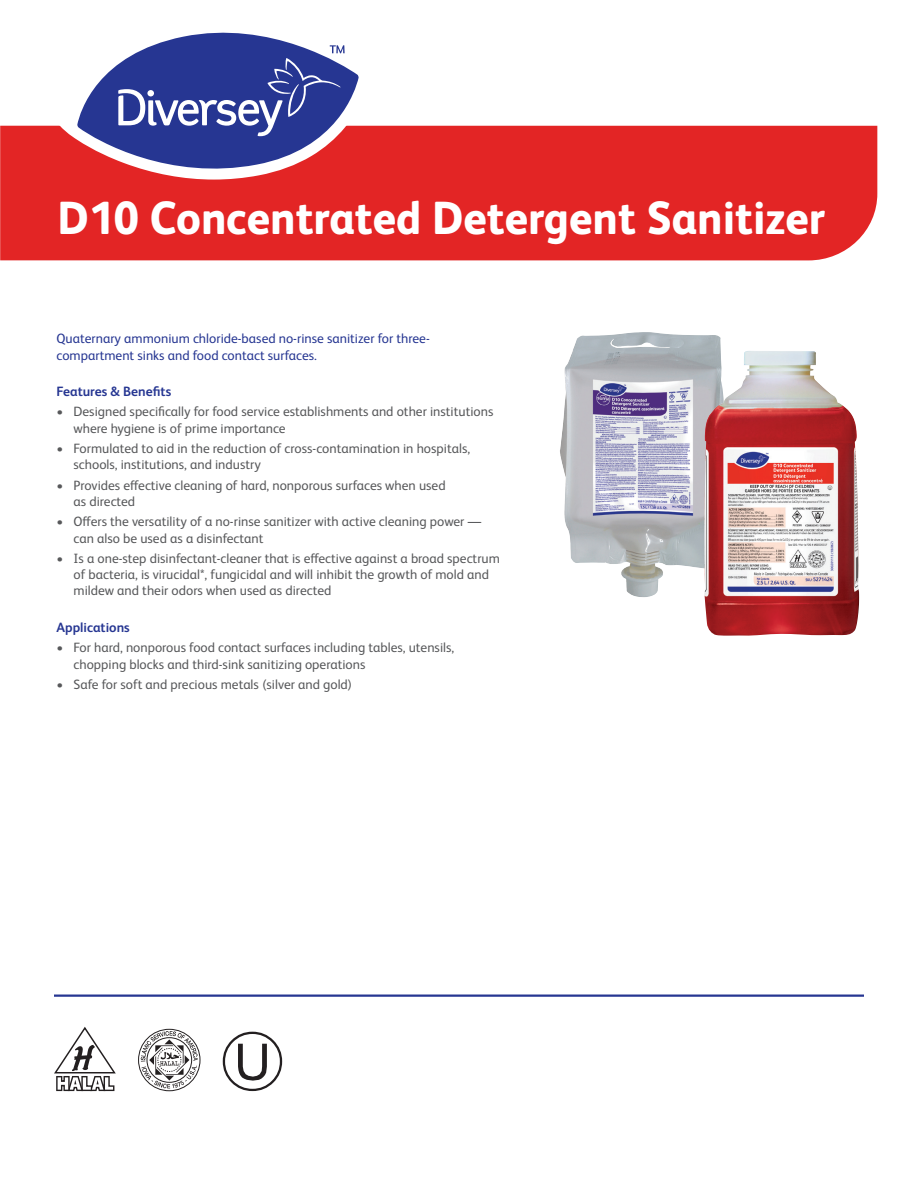
<style>
.page{position:relative;width:918px;height:1188px;background:#fff}
.page>*{position:absolute;margin:0;border:0;box-sizing:border-box;transform-origin:0 0}
.t1{font:800 46.5px "FS Albert Pro";color:#fff;scale:.95 1}
.t2{font:13.5px/16.2px "FS Albert Pro";color:#57585a}
.t3{font:13.5px/16.2px "FS Albert Pro";color:#263692}
.t4{font:700 13.5px "FS Albert Pro";color:#263692}
</style>
<div class="page">
<div style="left:0;top:126px;width:877px;height:134px;background:#e32525"></div>
<hr style="left:54px;top:995px;width:810px;height:2px;background:#263692">
<svg style="left:54px;top:1027px;width:62px;height:64px"></svg>
<svg style="left:141px;top:1031px;width:57px;height:57px"></svg>
<div style="left:138px;top:1029px;width:62px;height:62px;border:1px solid #231f20;border-radius:50%"></div>
<svg style="left:223px;top:1032px;width:59px;height:59px"></svg>
<img style="left:560px;top:332px;width:161px;height:265px">
<img style="left:704px;top:351px;width:155px;height:285px">
<svg style="left:57px;top:125px;width:317px;height:55px;background:#e53636"></svg>
<svg style="left:77px;top:32px;width:282px;height:149px"></svg>
<svg style="left:118px;top:45px;width:227px;height:91px;background:#4b58a4"></svg>
<h1 class="t1" style="left:57px;top:181px;width:810px">D10 Concentrated Detergent Sanitizer</h1>
<p class="t3" style="left:57px;top:330px;width:375px">Quaternary ammonium chloride-based no-rinse sanitizer for three&shy;compartment sinks and food contact surfaces.</p>
<p class="t4" style="left:57px;top:382px;width:116px">Features &amp; Benefits</p>
<p class="t2" style="left:74px;top:403px;width:421px;text-indent:-17px">• Designed specifically for food service establishments and other institutions where hygiene is of prime importance</p>
<p class="t2" style="left:74px;top:439px;width:398px;text-indent:-17px">• Formulated to aid in the reduction of cross-contamination in hospitals, schools, institutions, and industry</p>
<p class="t2" style="left:74px;top:476px;width:374px;text-indent:-17px">• Provides effective cleaning of hard, nonporous surfaces when used as directed</p>
<p class="t2" style="left:74px;top:513px;width:409px;text-indent:-17px">• Offers the versatility of a no-rinse sanitizer with active cleaning power — can also be used as a disinfectant</p>
<p class="t2" style="left:74px;top:549px;width:428px;text-indent:-17px">• Is a one-step disinfectant-cleaner that is effective against a broad spectrum of bacteria, is virucidal*, fungicidal and will inhibit the growth of mold and mildew and their odors when used as directed</p>
<p class="t4" style="left:57px;top:618px;width:75px">Applications</p>
<p class="t2" style="left:74px;top:639px;width:382px;text-indent:-17px">• For hard, nonporous food contact surfaces including tables, utensils, chopping blocks and third-sink sanitizing operations</p>
<p class="t2" style="left:57px;top:675px;width:297px">• Safe for soft and precious metals (silver and gold)</p>
</div>
